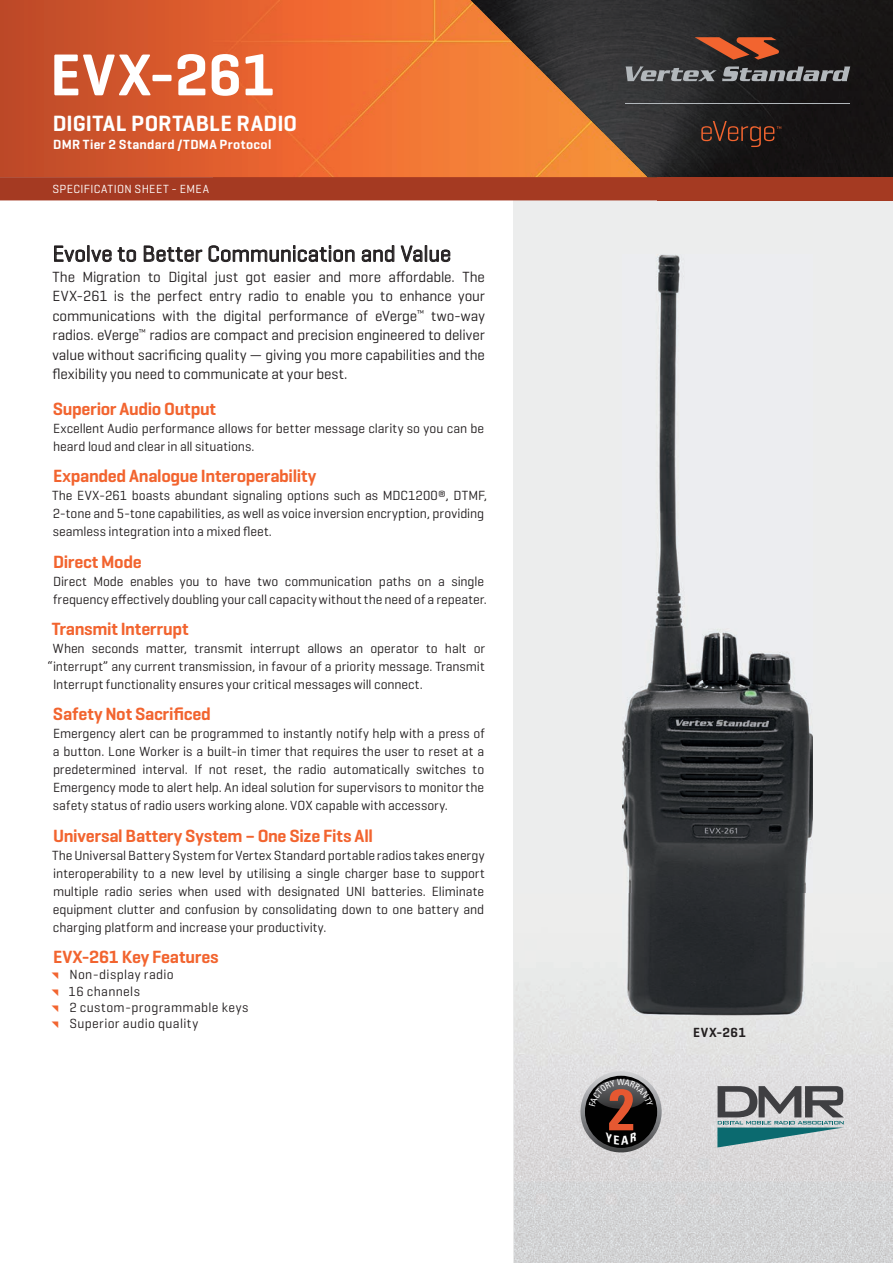
<style>
.page{position:relative;width:893px;height:1263px;background:#fff}
.page>*{position:absolute;margin:0;border:0;box-sizing:border-box;transform-origin:0 0}
.t1{font:600 60px "Geogrotesque";letter-spacing:.015em;color:#fff}
.t2{font:700 condensed 58.35px "Univers";color:#e65831}
.t3{font:22.5px "Geogrotesque";letter-spacing:-.005em;color:#231f20}
.t4{font:600 22.5px "Geogrotesque";letter-spacing:.005em;color:#fff}
.t5{font:600 18px "Geogrotesque";letter-spacing:-.015em;color:#f2642f}
.t6{font:15px/19.5px "Geogrotesque";letter-spacing:-.01em;color:#231f20;text-align:justify}
.t7{font:13.5px/18px "Geogrotesque";color:#231f20}
.t8{font:13.5px/16.2px "Geogrotesque";letter-spacing:.025em;color:#231f20}
.t9{font:600 13.5px "Geogrotesque";letter-spacing:.02em;color:#fff}
.t10{font:600 13.5px "Geogrotesque";letter-spacing:.035em;color:#231f20}
.t11{font:12px "Geogrotesque";letter-spacing:.035em;color:#fff}
</style>
<div class="page">
<div style="left:514px;top:177px;width:379px;height:1086px;background:#eceded"></div>
<img style="left:514px;top:988px;width:379px;height:275px">
<img style="left:622px;top:255px;width:191px;height:761px">
<svg style="left:0;top:0;width:214px;height:177px;background:#cd532a"></svg>
<img style="left:214px;top:0;width:257px;height:177px">
<div style="left:0;top:177px;width:657px;height:23px;background:#a53a22"></div>
<svg style="left:471px;top:5px;width:163px;height:172px;background:#f38637"></svg>
<img style="left:471px;top:0;width:422px;height:5px">
<img style="left:475px;top:4px;width:418px;height:33px">
<img style="left:507px;top:36px;width:386px;height:32px">
<img style="left:539px;top:68px;width:354px;height:32px">
<img style="left:570px;top:100px;width:323px;height:32px">
<img style="left:602px;top:132px;width:291px;height:32px">
<img style="left:634px;top:163px;width:259px;height:14px">
<hr style="left:625px;top:104px;width:225px;height:1px;background:#b2b7bb">
<svg style="left:625px;top:66px;width:225px;height:15px;background:#686a6d"></svg>
<svg style="left:695px;top:37px;width:85px;height:23px;background:#8f4529"></svg>
<svg style="left:701px;top:121px;width:80px;height:26px;background:#3e241c"></svg>
<div style="left:657px;top:177px;width:236px;height:23px;background:#a53a22"></div>
<svg style="left:54px;top:245px;width:31px;height:17px"></svg>
<div style="left:87px;top:245px;width:3px;height:17px;border:1px solid #231f20"></div>
<svg style="left:91px;top:247px;width:45px;height:15px"></svg>
<svg style="left:143px;top:245px;width:212px;height:17px"></svg>
<svg style="left:361px;top:245px;width:90px;height:17px"></svg>
<svg style="left:717px;top:1086px;width:127px;height:61px"></svg>
<svg style="left:580px;top:1071px;width:82px;height:81px"></svg>
<div style="left:585px;top:1076px;width:72px;height:72px;background:#010101;border-radius:50%"></div>
<svg style="left:589px;top:1079px;width:64px;height:30px"></svg>
<h1 class="t1" style="left:50px;top:37px;width:227px">EVX-261</h1>
<h3 class="t4" style="left:53px;top:110px;width:246px">DIGITAL PORTABLE RADIO</h3>
<p class="t9" style="left:53px;top:136px;width:220px">DMR Tier 2 Standard /TDMA Protocol</p>
<p class="t11" style="left:52px;top:182px;width:158px">SPECIFICATION SHEET - EMEA</p>
<h3 class="t3" style="left:52px;top:240px;width:400px">Evolve to Better Communication and Value</h3>
<p class="t6" style="left:52px;top:267px;width:434px">The Migration to Digital just got easier and more affordable. The EVX-261 is the perfect entry radio to enable you to enhance your communications with the digital performance of eVerge<sup>™</sup> two-way radios. eVerge<sup>™</sup> radios are compact and precision engineered to deliver value without sacrificing quality — giving you more capabilities and the flexibility you need to communicate at your best.</p>
<h3 class="t5" style="left:53px;top:397px;width:165px">Superior Audio Output</h3>
<p class="t7" style="left:53px;top:419px;width:433px">Excellent Audio performance allows for better message clarity so you can be heard loud and clear in all situations.</p>
<h3 class="t5" style="left:53px;top:465px;width:265px">Expanded Analogue Interoperability</h3>
<p class="t7" style="left:52px;top:486px;width:437px">The EVX-261 boasts abundant signaling options such as MDC1200®, DTMF,<br>2-tone and 5-tone capabilities, as well as voice inversion encryption, providing seamless integration into a mixed fleet.</p>
<h3 class="t5" style="left:53px;top:550px;width:90px">Direct Mode</h3>
<p class="t7" style="left:53px;top:571px;width:435px">Direct Mode enables you to have two communication paths on a single frequency effectively doubling your call capacity without the need of a repeater.</p>
<h3 class="t5" style="left:52px;top:618px;width:138px">Transmit Interrupt</h3>
<p class="t7" style="left:53px;top:639px;width:434px">When seconds matter, transmit interrupt allows an operator to halt or</p>
<p class="t7" style="left:48px;top:657px;width:439px">“interrupt” any current transmission, in favour of a priority message. Transmit</p>
<p class="t7" style="left:53px;top:675px;width:371px">Interrupt functionality ensures your critical messages will connect.</p>
<h3 class="t5" style="left:53px;top:703px;width:159px">Safety Not Sacrificed</h3>
<p class="t7" style="left:53px;top:724px;width:433px;text-align:justify">Emergency alert can be programmed to instantly notify help with a press of a button. Lone Worker is a built-in timer that requires the user to reset at a predetermined interval. If not reset, the radio automatically switches to Emergency mode to alert help. An ideal solution for supervisors to monitor the safety status of radio users working alone. VOX capable with accessory.</p>
<h3 class="t5" style="left:53px;top:824px;width:321px">Universal Battery System – One Size Fits All</h3>
<p class="t7" style="left:52px;top:846px;width:434px;text-align:justify">The Universal Battery System for Vertex Standard portable radios takes energy interoperability to a new level by utilising a single charger base to support multiple radio series when used with designated UNI batteries. Eliminate equipment clutter and confusion by consolidating down to one battery and charging platform and increase your productivity.</p>
<h3 class="t5" style="left:53px;top:946px;width:167px">EVX-261 Key Features</h3>
<p class="t8" style="left:69px;top:966px;width:181px">Non-display radio<br>16 channels<br>2 custom-programmable keys<br>Superior audio quality</p>
<h2 class="t2" style="left:608px;top:1074px;width:27px">2</h2>
<p class="t10" style="left:693px;top:1023px;width:54px">EVX-261</p>
</div>
